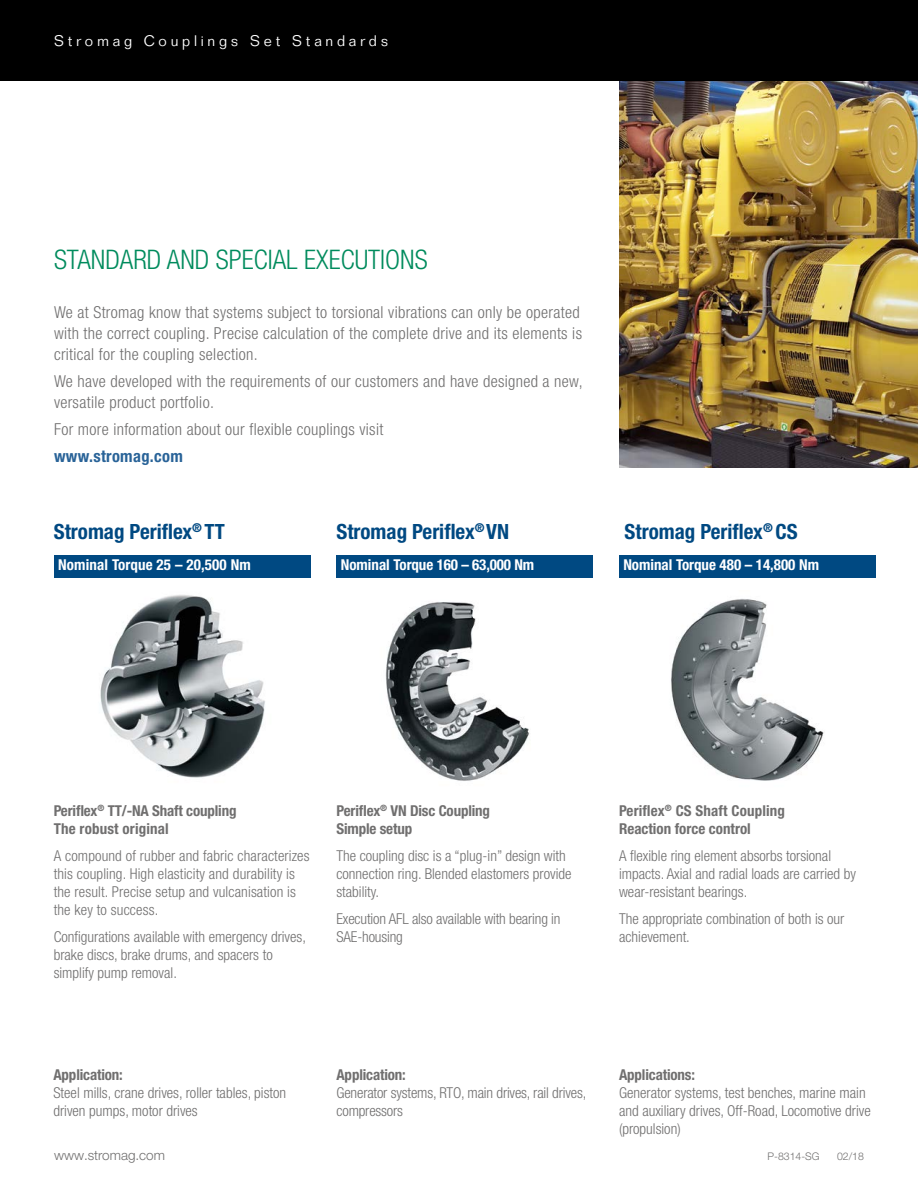
<style>
.page{position:relative;width:918px;height:1188px;background:#fff}
.page>*{position:absolute;margin:0;border:0;box-sizing:border-box;transform-origin:0 0}
.t1{font:300 condensed 27px "Helvetica Neue LT Std";color:#008b5d}
.t2{font:700 condensed 21px "Helvetica Neue LT Std";color:#004982}
.t3{font:300 condensed 16.5px/21px "Helvetica Neue LT Std";letter-spacing:.02em;color:#706f6f}
.t4{font:700 condensed 16.5px "Helvetica Neue LT Std";letter-spacing:.02em;color:#296398}
.t5{font:300 condensed 15px/18px "Helvetica Neue LT Std";color:#706f6f}
.t6{font:700 condensed 15px/18px "Helvetica Neue LT Std";letter-spacing:-.01em;color:#706f6f}
.t7{font:700 condensed 15px "Helvetica Neue LT Std";color:#fff}
.t8{font:300 15px "Folio Std";letter-spacing:.25em;color:#fff}
.t9{font:300 13.5px "Helvetica Neue LT Std";color:#706f6f}
.t10{font:300 10.5px "Helvetica Neue LT Std";color:#706f6f}
</style>
<div class="page">
<img style="left:619px;top:81px;width:299px;height:387px">
<img style="left:100px;top:595px;width:165px;height:183px">
<div style="left:54px;top:555px;width:256px;height:23px;background:#004982"></div>
<img style="left:385px;top:602px;width:145px;height:179px">
<div style="left:336px;top:555px;width:257px;height:23px;background:#004982"></div>
<img style="left:671px;top:598px;width:153px;height:183px">
<div style="left:619px;top:555px;width:256px;height:23px;background:#004982"></div>
<div style="left:0;top:0;width:918px;height:81px;background:#000"></div>
<p class="t8" style="left:54px;top:32px;width:336px">Stromag Couplings Set Standards</p>
<p class="t1" style="left:54px;top:244px;width:375px">STANDARD AND SPECIAL EXECUTIONS</p>
<p class="t3" style="left:54px;top:302px;width:530px">We at Stromag know that systems subject to torsional vibrations can only be operated with the correct coupling. Precise calculation of the complete drive and its elements is critical for the coupling selection.</p>
<p class="t3" style="left:54px;top:371px;width:530px">We have developed with the requirements of our customers and have designed a new, versatile product portfolio.</p>
<p class="t3" style="left:54px;top:419px;width:331px">For more information about our flexible couplings visit</p>
<p class="t4" style="left:54px;top:446px;width:130px">www.stromag.com</p>
<p class="t2" style="left:54px;top:519px;width:172px">Stromag Periflex<sup>®</sup> TT</p>
<p class="t2" style="left:336px;top:519px;width:174px">Stromag Periflex<sup>®</sup>VN</p>
<h2 class="t2" style="left:625px;top:519px;width:174px">Stromag Periflex<sup>®</sup> CS</h2>
<p class="t7" style="left:58px;top:556px;width:194px">Nominal Torque 25 – 20,500 Nm</p>
<p class="t7" style="left:341px;top:556px;width:195px">Nominal Torque 160 – 63,000 Nm</p>
<p class="t7" style="left:623px;top:556px;width:197px">Nominal Torque 480 – 14,800 Nm</p>
<p class="t6" style="left:54px;top:801px;width:184px">Periflex<sup>®</sup> TT/-NA Shaft coupling<br>The robust original</p>
<p class="t5" style="left:54px;top:847px;width:257px">A compound of rubber and fabric characterizes this coupling. High elasticity and durability is the result. Precise setup and vulcanisation is the key to success.</p>
<p class="t5" style="left:54px;top:928px;width:254px">Configurations available with emergency drives, brake discs, brake drums, and spacers to simplify pump removal.</p>
<p class="t6" style="left:336px;top:801px;width:155px">Periflex<sup>®</sup> VN Disc Coupling</p>
<p class="t6" style="left:336px;top:819px;width:77px">Simple setup</p>
<p class="t5" style="left:336px;top:847px;width:237px">The coupling disc is a “plug-in” design with connection ring. Blended elastomers provide stability.</p>
<p class="t5" style="left:336px;top:910px;width:226px">Execution AFL also available with bearing in<br>SAE-housing</p>
<p class="t6" style="left:619px;top:801px;width:167px">Periflex<sup>®</sup> CS Shaft Coupling<br>Reaction force control</p>
<p class="t5" style="left:619px;top:847px;width:238px">A flexible ring element absorbs torsional impacts. Axial and radial loads are carried by wear-resistant bearings.</p>
<p class="t5" style="left:619px;top:910px;width:227px">The appropriate combination of both is our achievement.</p>
<p class="t6" style="left:53px;top:1065px;width:71px">Application:</p>
<p class="t5" style="left:53px;top:1084px;width:234px">Steel mills, crane drives, roller tables, piston driven pumps, motor drives</p>
<p class="t6" style="left:336px;top:1065px;width:71px">Application:</p>
<p class="t5" style="left:336px;top:1084px;width:251px">Generator systems, RTO, main drives, rail drives, compressors</p>
<p class="t6" style="left:619px;top:1065px;width:77px">Applications:</p>
<p class="t5" style="left:619px;top:1084px;width:253px">Generator systems, test benches, marine main and auxiliary drives, Off-Road, Locomotive drive (propulsion)</p>
<p class="t9" style="left:54px;top:1147px;width:113px">www.stromag.com</p>
<p class="t10" style="left:768px;top:1150px;width:54px">P-8314-SG</p>
<p class="t10" style="left:837px;top:1150px;width:28px">02/18</p>
</div>
